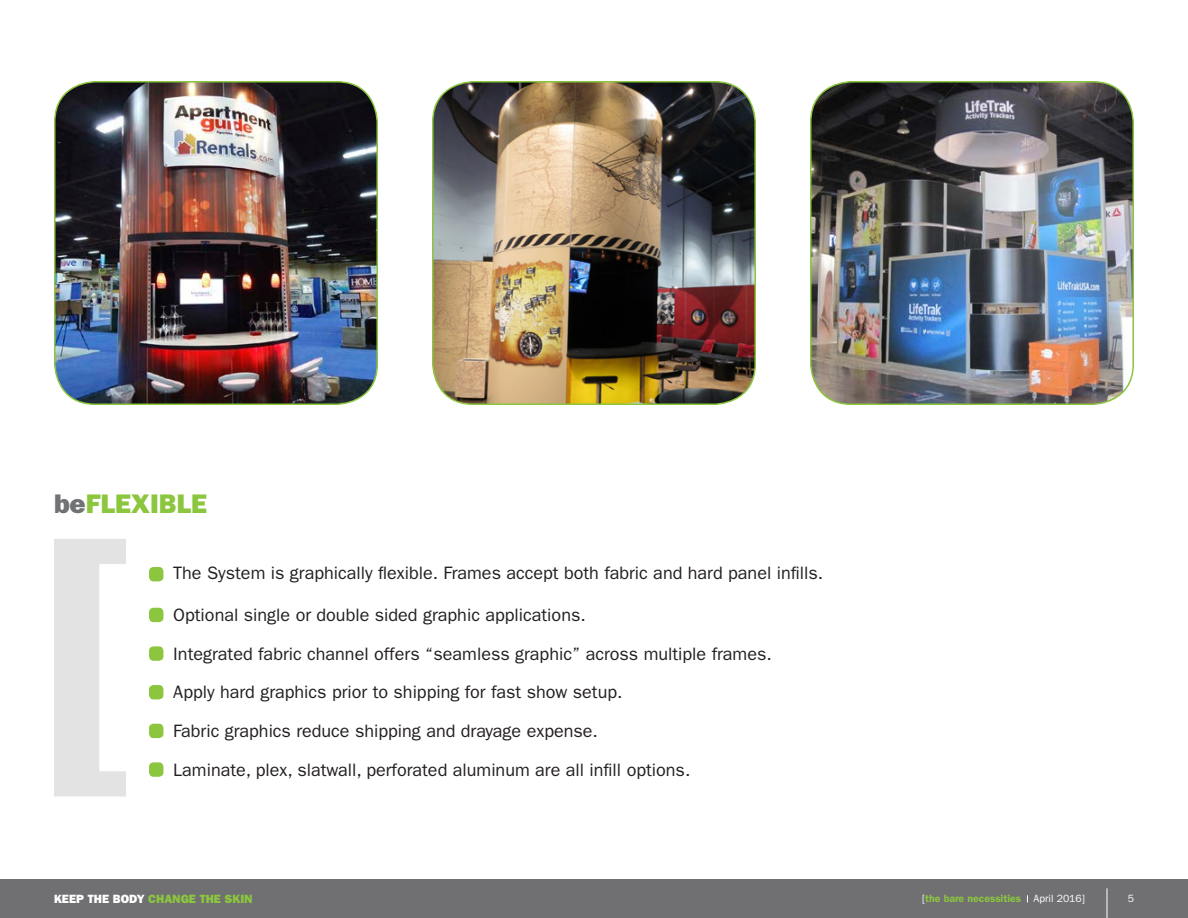
<style>
.page{position:relative;width:1188px;height:918px;background:#fff}
.page>*{position:absolute;margin:0;border:0;box-sizing:border-box;transform-origin:0 0}
.t1{font:27px "ITC Franklin Gothic Std Hvy";color:#8bc63e}
.t2{font:18px/38.7px "ITC Franklin Gothic Std";color:#231f20}
.t3{font:12px "ITC Franklin Gothic Std Hvy";color:#8bc63e}
.t4{font:600 10.5px "ITC Franklin Gothic Std";color:#8bc63e}
.t5{font:10.5px "ITC Franklin Gothic Std";color:#fff}
.s1{color:#717275}
.s2{color:#fff}
.s3{font-weight:400;color:#fff}
</style>
<div class="page">
<div style="left:0;top:880px;width:1188px;height:38px;background:#707073"></div>
<svg style="left:54px;top:539px;width:72px;height:257px"></svg>
<div style="left:149px;top:567px;width:14px;height:14px;background:#8bc63e;border-radius:4px"></div>
<div style="left:149px;top:608px;width:14px;height:14px;background:#8bc63e;border-radius:4px"></div>
<div style="left:149px;top:646px;width:14px;height:15px;background:#8bc63e;border-radius:4px"></div>
<img style="left:811px;top:82px;width:322px;height:322px">
<div style="left:810px;top:81px;width:324px;height:324px;border:2px solid #8bc63e;border-radius:40px"></div>
<img style="left:55px;top:82px;width:322px;height:322px">
<div style="left:54px;top:81px;width:324px;height:324px;border:2px solid #8bc63e;border-radius:40px"></div>
<img style="left:433px;top:82px;width:322px;height:322px">
<div style="left:432px;top:81px;width:324px;height:324px;border:2px solid #8bc63e;border-radius:40px"></div>
<hr style="left:1107px;top:888px;width:1px;height:30px;background:#fff">
<div style="left:149px;top:685px;width:14px;height:14px;background:#8bc63e;border-radius:4px"></div>
<div style="left:149px;top:724px;width:14px;height:14px;background:#8bc63e;border-radius:4px"></div>
<div style="left:149px;top:762px;width:14px;height:15px;background:#8bc63e;border-radius:4px"></div>
<h1 class="t1" style="left:54px;top:488px;width:155px"><span class="s1">be</span>FLEXIBLE</h1>
<p class="t2" style="left:173px;top:554px;width:651px">The System is graphically flexible. Frames accept both fabric and hard panel infills.</p>
<p class="t2" style="left:173px;top:596px;width:600px">Optional single or double sided graphic applications.<br>Integrated fabric channel offers “seamless graphic” across multiple frames.</p>
<p class="t2" style="left:173px;top:673px;width:519px">Apply hard graphics prior to shipping for fast show setup.<br>Fabric graphics reduce shipping and drayage expense.<br>Laminate, plex, slatwall, perforated aluminum are all infill options.</p>
<p class="t3" style="left:54px;top:892px;width:200px"><span class="s2">KEEP THE BODY</span> CHANGE THE SKIN</p>
<p class="t5" style="left:1128px;top:893px;width:8px">5</p>
<p class="t4" style="left:922px;top:893px;width:164px"><span class="s3">[</span>the bare necessities <span class="s3">April 2016]</span></p>
</div>
